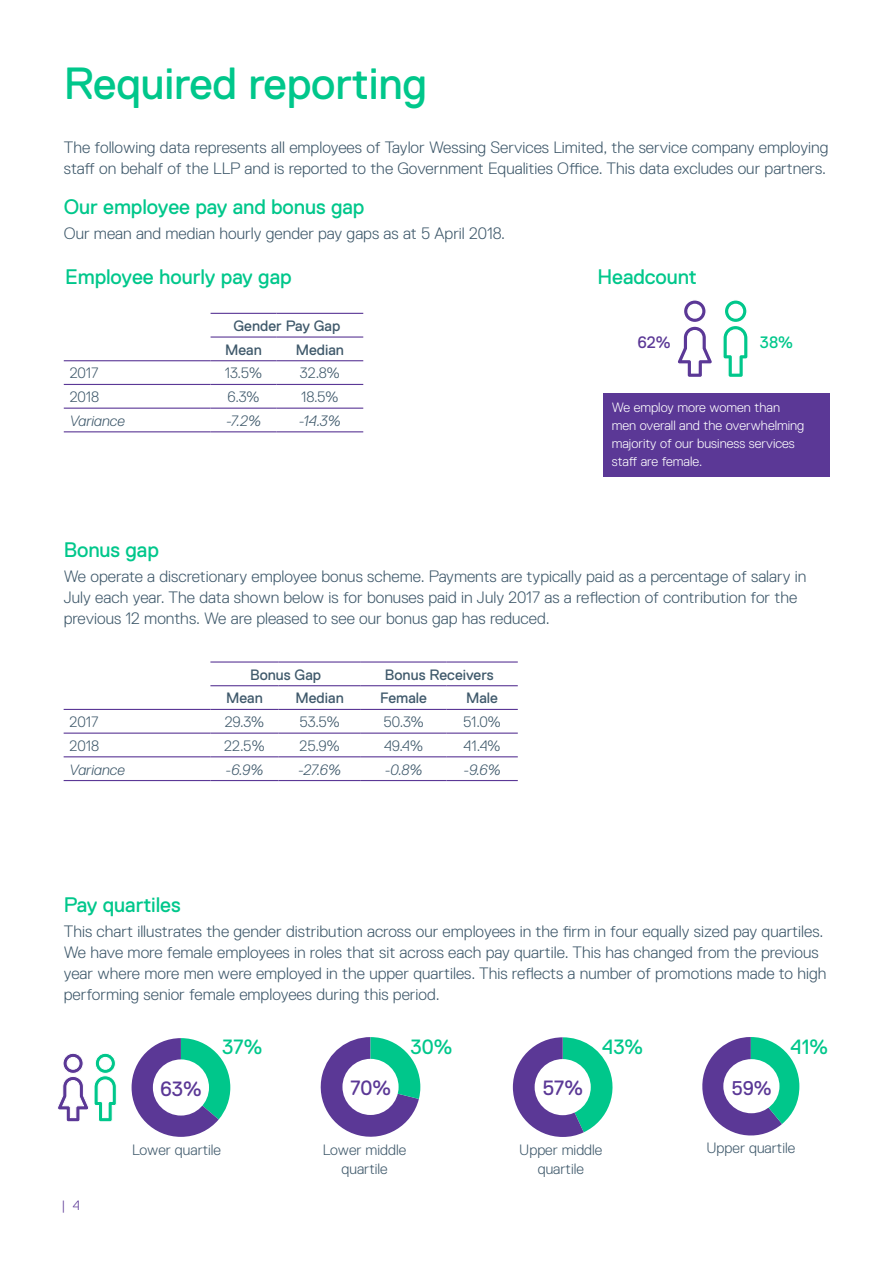
<style>
.page{position:relative;width:893px;height:1263px;background:#fff}
.page>*{position:absolute;margin:0;border:0;box-sizing:border-box;transform-origin:0 0}
.Page_title{font:45px "Replica Pro";letter-spacing:-.005em;color:#00c78b}
.Subhead{font:21px "Replica Pro";letter-spacing:-.005em;color:#00c78b}
.t1{font:20.7px "Replica Pro";color:#00c78b}
.t2{font:20.7px "Replica Pro";color:#5b3896}
.t3{font:19.8px "Replica Pro";color:#5b3896}
.body_text{font:300 16.5px/21px "Replica Pro";color:#3f596b}
.Subhead-2{font:300 16.5px "Replica Pro";color:#3f596b}
.t4{font:16.5px "Replica Pro";color:#5b3896}
.t5{font:16.5px "Replica Pro";color:#00c78b}
._10pt_Body_text{font:300 15px/18.8px "Replica Pro";color:#3f596b;text-align:center}
._10pt_Body_text-2{font:15px "Replica Pro";color:#3f596b}
._10pt_Body_text-3{font:italic 300 15px "Replica Pro";color:#3f596b}
.small_text{font:300 13.5px/18px "Replica Pro";color:#fff}
.t6{font:300 13.5px "Replica Pro";color:#5b3896}
</style>
<div class="page">
<svg style="left:132px;top:1038px;width:98px;height:99px"></svg>
<hr style="left:211px;top:313px;width:65px;height:1px;background:#5b3896">
<hr style="left:276px;top:313px;width:87px;height:1px;background:#5b3896">
<hr style="left:211px;top:336px;width:65px;height:2px;background:#5b3896">
<hr style="left:276px;top:336px;width:87px;height:2px;background:#5b3896">
<hr style="left:64px;top:360px;width:147px;height:1px;background:#5b3896">
<hr style="left:211px;top:360px;width:65px;height:1px;background:#5b3896">
<hr style="left:276px;top:360px;width:87px;height:1px;background:#5b3896">
<hr style="left:64px;top:384px;width:147px;height:1px;background:#5b3896">
<hr style="left:211px;top:384px;width:65px;height:1px;background:#5b3896">
<hr style="left:276px;top:384px;width:87px;height:1px;background:#5b3896">
<hr style="left:64px;top:408px;width:147px;height:1px;background:#5b3896">
<hr style="left:211px;top:408px;width:65px;height:1px;background:#5b3896">
<hr style="left:276px;top:408px;width:87px;height:1px;background:#5b3896">
<hr style="left:64px;top:431px;width:147px;height:1px;background:#5b3896">
<hr style="left:211px;top:431px;width:65px;height:1px;background:#5b3896">
<hr style="left:276px;top:431px;width:87px;height:1px;background:#5b3896">
<hr style="left:210px;top:661px;width:68px;height:2px;background:#5b3896">
<hr style="left:278px;top:661px;width:83px;height:2px;background:#5b3896">
<hr style="left:361px;top:661px;width:85px;height:2px;background:#5b3896">
<hr style="left:446px;top:661px;width:72px;height:2px;background:#5b3896">
<hr style="left:210px;top:685px;width:68px;height:1px;background:#5b3896">
<hr style="left:278px;top:685px;width:83px;height:1px;background:#5b3896">
<hr style="left:361px;top:685px;width:85px;height:1px;background:#5b3896">
<hr style="left:446px;top:685px;width:72px;height:1px;background:#5b3896">
<hr style="left:64px;top:709px;width:146px;height:1px;background:#5b3896">
<hr style="left:210px;top:709px;width:68px;height:1px;background:#5b3896">
<hr style="left:278px;top:709px;width:83px;height:1px;background:#5b3896">
<hr style="left:361px;top:709px;width:85px;height:1px;background:#5b3896">
<hr style="left:446px;top:709px;width:72px;height:1px;background:#5b3896">
<hr style="left:64px;top:732px;width:146px;height:2px;background:#5b3896">
<hr style="left:210px;top:732px;width:68px;height:2px;background:#5b3896">
<hr style="left:278px;top:732px;width:83px;height:2px;background:#5b3896">
<hr style="left:361px;top:732px;width:85px;height:2px;background:#5b3896">
<hr style="left:446px;top:732px;width:72px;height:2px;background:#5b3896">
<hr style="left:64px;top:756px;width:146px;height:1px;background:#5b3896">
<hr style="left:210px;top:756px;width:68px;height:1px;background:#5b3896">
<hr style="left:278px;top:756px;width:83px;height:1px;background:#5b3896">
<hr style="left:361px;top:756px;width:85px;height:1px;background:#5b3896">
<hr style="left:446px;top:756px;width:72px;height:1px;background:#5b3896">
<hr style="left:64px;top:780px;width:146px;height:1px;background:#5b3896">
<hr style="left:210px;top:780px;width:68px;height:1px;background:#5b3896">
<hr style="left:278px;top:780px;width:83px;height:1px;background:#5b3896">
<hr style="left:361px;top:780px;width:85px;height:1px;background:#5b3896">
<hr style="left:446px;top:780px;width:72px;height:1px;background:#5b3896">
<svg style="left:678px;top:300px;width:34px;height:77px"></svg>
<svg style="left:723px;top:300px;width:25px;height:77px"></svg>
<svg style="left:58px;top:1053px;width:59px;height:69px"></svg>
<div style="left:153px;top:1059px;width:56px;height:56px;background:#fff;border-radius:50%"></div>
<div style="left:603px;top:393px;width:227px;height:83px;background:#5b3896"></div>
<svg style="left:320px;top:1037px;width:100px;height:100px"></svg>
<div style="left:342px;top:1059px;width:57px;height:56px;background:#fff;border-radius:50%"></div>
<svg style="left:513px;top:1037px;width:100px;height:100px"></svg>
<div style="left:535px;top:1059px;width:56px;height:56px;background:#fff;border-radius:50%"></div>
<svg style="left:702px;top:1037px;width:97px;height:99px"></svg>
<div style="left:723px;top:1059px;width:56px;height:54px;background:#fff;border-radius:50%"></div>
<p class="Page_title" style="left:64px;top:58px;width:365px">Required reporting</p>
<p class="body_text" style="left:64px;top:137px;width:766px">The following data represents all employees of Taylor Wessing Services Limited, the service company employing staff on behalf of the LLP and is reported to the Government Equalities Office. This data excludes our partners.</p>
<p class="Subhead" style="left:64px;top:195px;width:302px">Our employee pay and bonus gap</p>
<p class="Subhead-2" style="left:64px;top:225px;width:443px">Our mean and median hourly gender pay gaps as at 5 April 2018.</p>
<p class="Subhead" style="left:65px;top:265px;width:228px">Employee hourly pay gap</p>
<p class="_10pt_Body_text-2" style="left:234px;top:318px;width:108px">Gender Pay Gap</p>
<p class="_10pt_Body_text-2" style="left:225px;top:341px;width:38px">Mean</p>
<p class="_10pt_Body_text-2" style="left:296px;top:341px;width:50px">Median</p>
<p class="_10pt_Body_text" style="left:70px;top:364px;width:30px">2017</p>
<p class="_10pt_Body_text" style="left:225px;top:364px;width:39px">13.5%</p>
<p class="_10pt_Body_text" style="left:300px;top:364px;width:42px">32.8%</p>
<p class="_10pt_Body_text" style="left:70px;top:388px;width:31px">2018</p>
<p class="_10pt_Body_text" style="left:228px;top:388px;width:33px">6.3%</p>
<p class="_10pt_Body_text" style="left:301px;top:388px;width:39px">18.5%</p>
<p class="_10pt_Body_text-3" style="left:70px;top:412px;width:57px">Variance</p>
<p class="_10pt_Body_text-3" style="left:226px;top:412px;width:36px">-7.2%</p>
<p class="_10pt_Body_text-3" style="left:299px;top:412px;width:43px">-14.3%</p>
<p class="Subhead" style="left:597px;top:265px;width:101px">Headcount</p>
<p class="t4" style="left:637px;top:333px;width:35px">62%</p>
<p class="t5" style="left:760px;top:333px;width:35px">38%</p>
<p class="small_text" style="left:612px;top:398px;width:194px">We employ more women than men overall and the overwhelming majority of our business services staff are female.</p>
<p class="Subhead" style="left:64px;top:538px;width:97px">Bonus gap</p>
<p class="body_text" style="left:64px;top:566px;width:744px">We operate a discretionary employee bonus scheme. Payments are typically paid as a percentage of salary in<br>July each year. The data shown below is for bonuses paid in July 2017 as a reflection of contribution for the previous 12 months. We are pleased to see our bonus gap has reduced.</p>
<p class="_10pt_Body_text-2" style="left:250px;top:666px;width:72px">Bonus Gap</p>
<p class="_10pt_Body_text-2" style="left:385px;top:666px;width:110px">Bonus Receivers</p>
<p class="_10pt_Body_text-2" style="left:226px;top:690px;width:38px">Mean</p>
<p class="_10pt_Body_text-2" style="left:295px;top:690px;width:50px">Median</p>
<p class="_10pt_Body_text-2" style="left:380px;top:690px;width:48px">Female</p>
<p class="_10pt_Body_text-2" style="left:466px;top:690px;width:33px">Male</p>
<p class="_10pt_Body_text" style="left:70px;top:713px;width:30px">2017</p>
<p class="_10pt_Body_text" style="left:225px;top:713px;width:41px">29.3%</p>
<p class="_10pt_Body_text" style="left:299px;top:713px;width:42px">53.5%</p>
<p class="_10pt_Body_text" style="left:383px;top:713px;width:42px">50.3%</p>
<p class="_10pt_Body_text" style="left:463px;top:713px;width:39px">51.0%</p>
<p class="_10pt_Body_text" style="left:70px;top:736px;width:31px">2018</p>
<p class="_10pt_Body_text" style="left:224px;top:736px;width:42px">22.5%</p>
<p class="_10pt_Body_text" style="left:300px;top:736px;width:41px">25.9%</p>
<p class="_10pt_Body_text" style="left:384px;top:736px;width:41px">49.4%</p>
<p class="_10pt_Body_text" style="left:464px;top:736px;width:38px">41.4%</p>
<p class="_10pt_Body_text-3" style="left:70px;top:761px;width:57px">Variance</p>
<p class="_10pt_Body_text-3" style="left:225px;top:761px;width:39px">-6.9%</p>
<p class="_10pt_Body_text-3" style="left:298px;top:761px;width:44px">-27.6%</p>
<p class="_10pt_Body_text-3" style="left:385px;top:761px;width:39px">-0.8%</p>
<p class="_10pt_Body_text-3" style="left:463px;top:761px;width:39px">-9.6%</p>
<p class="Subhead" style="left:64px;top:893px;width:118px">Pay quartiles</p>
<p class="body_text" style="left:64px;top:921px;width:764px">This chart illustrates the gender distribution across our employees in the firm in four equally sized pay quartiles.<br>We have more female employees in roles that sit across each pay quartile. This has changed from the previous year where more men were employed in the upper quartiles. This reflects a number of promotions made to high performing senior female employees during this period.</p>
<p class="t1" style="left:222px;top:1036px;width:42px">37%</p>
<p class="t1" style="left:411px;top:1035px;width:43px">30%</p>
<p class="t1" style="left:602px;top:1035px;width:43px">43%</p>
<p class="t1" style="left:790px;top:1035px;width:39px">41%</p>
<p class="t2" style="left:160px;top:1077px;width:43px">63%</p>
<p class="t2" style="left:350px;top:1076px;width:42px">70%</p>
<p class="t2" style="left:542px;top:1076px;width:42px">57%</p>
<p class="t3" style="left:731px;top:1077px;width:42px">59%</p>
<p class="t6" style="left:62px;top:1197px;width:20px">| 4</p>
<p class="_10pt_Body_text" style="left:132px;top:1140px;width:90px">Lower quartile</p>
<p class="_10pt_Body_text" style="left:323px;top:1140px;width:85px">Lower middle quartile</p>
<p class="_10pt_Body_text" style="left:519px;top:1141px;width:85px">Upper middle quartile</p>
<p class="_10pt_Body_text" style="left:706px;top:1138px;width:90px">Upper quartile</p>
</div>
